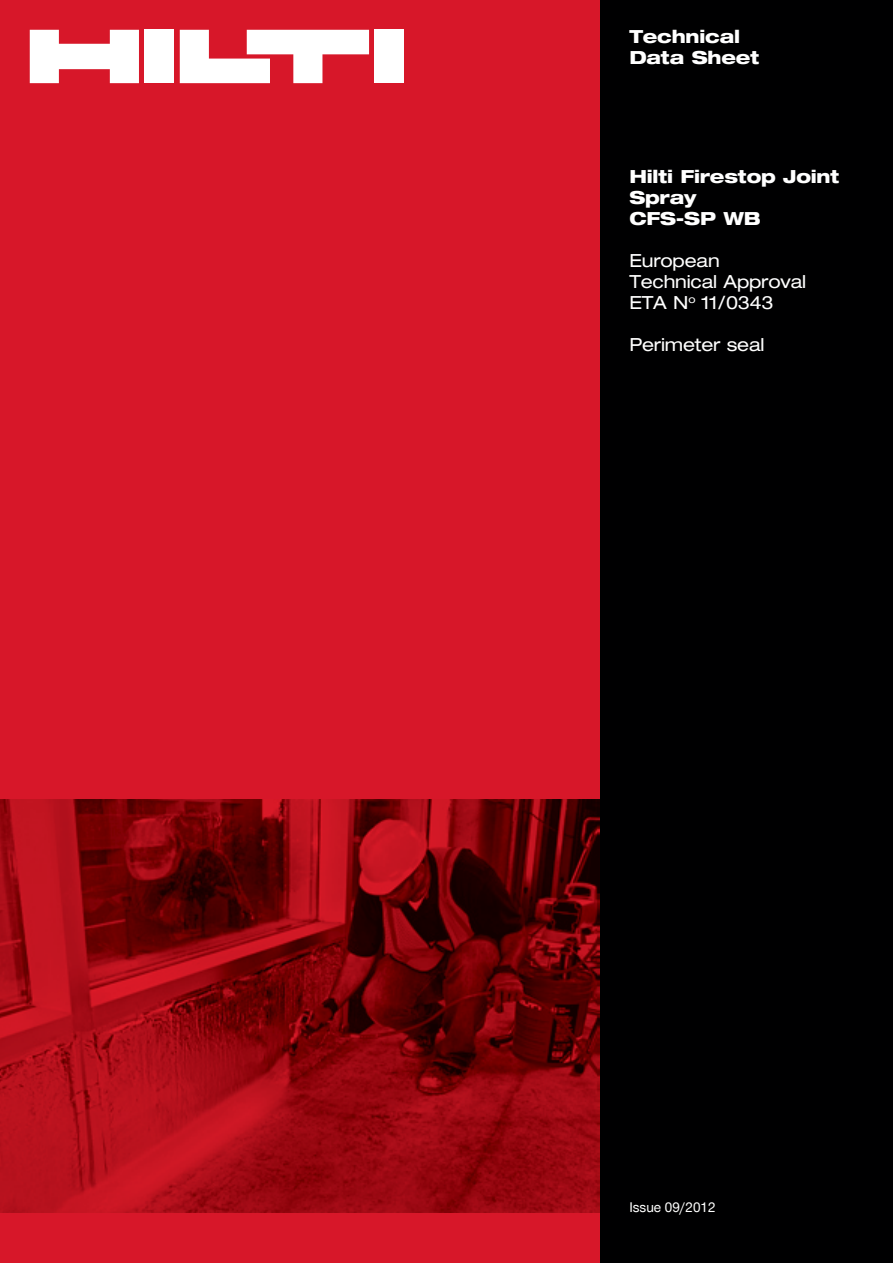
<style>
.page{position:relative;width:893px;height:1263px;background:#fff}
.page>*{position:absolute;margin:0;border:0;box-sizing:border-box;transform-origin:0 0}
.t1{font:expanded 18px/21px "Hilti";letter-spacing:-.01em;color:#fff}
.t2{font:800 expanded 18px/21px "Hilti";letter-spacing:-.01em;color:#fff}
.t3{font:13.5px "Hilti";color:#fff}
</style>
<div class="page">
<div style="left:600px;top:0;width:293px;height:1263px;background:#000001"></div>
<div style="left:0;top:0;width:600px;height:1263px;background:#d71729"></div>
<div style="left:145px;top:30px;width:29px;height:53px;background:#fff"></div>
<div style="left:375px;top:30px;width:29px;height:53px;background:#fff"></div>
<svg style="left:30px;top:30px;width:115px;height:53px"></svg>
<svg style="left:180px;top:30px;width:189px;height:53px"></svg>
<img style="left:0;top:799px;width:600px;height:413px">
<p class="t2" style="left:629px;top:26px;width:132px">Technical<br>Data Sheet</p>
<p class="t2" style="left:629px;top:167px;width:212px">Hilti Firestop Joint<br>Spray<br>CFS-SP WB</p>
<p class="t1" style="left:629px;top:251px;width:178px">European<br>Technical Approval<br>ETA N<sup>o</sup> 11/0343</p>
<p class="t1" style="left:629px;top:335px;width:137px">Perimeter seal</p>
<p class="t3" style="left:629px;top:1199px;width:88px">Issue 09/2012</p>
</div>
